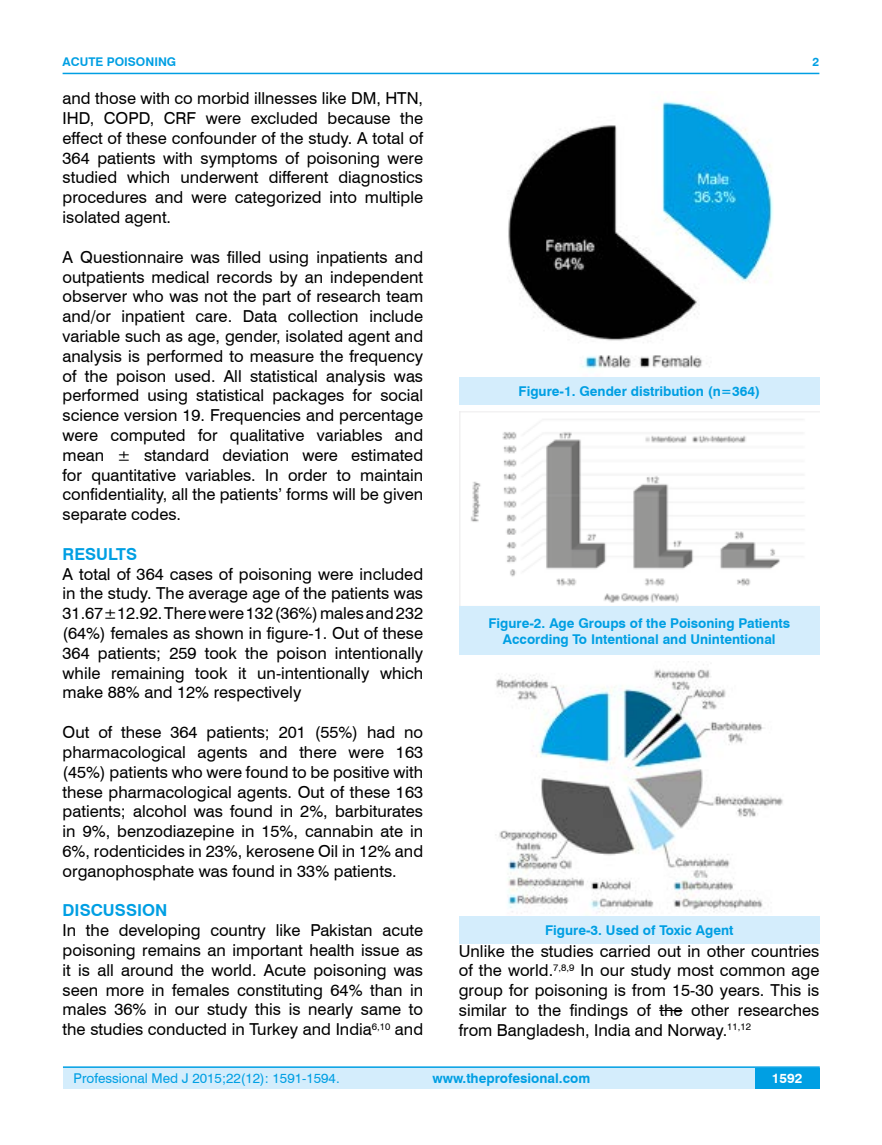
<style>
.page{position:relative;width:882px;height:1145px;background:#fff}
.page>*{position:absolute;margin:0;border:0;box-sizing:border-box;transform-origin:0 0}
.t1{font:16.5px/19.8px "Swiss 721 BT";color:#000;text-align:justify}
.t2{font:700 16.5px "Swiss 721 BT";color:#009fe3}
.t3{font:700 13.5px/16.2px "Swiss 721 BT";color:#009fe3;text-align:center}
.t4{font:13.5px "Swiss 721 BT";color:#009fe3}
.t5{font:700 13.5px "Swiss 721 BT";color:#fff}
.t6{font:700 12px "Swiss 721 BT";color:#009fe3}
</style>
<div class="page">
<div style="left:63px;top:1067px;width:756px;height:21px;background:#d4edfc"></div>
<hr style="left:63px;top:1066px;width:756px;height:2px;background:#009fe3">
<div style="left:754px;top:1068px;width:65px;height:20px;background:#009fe3"></div>
<hr style="left:63px;top:73px;width:756px;height:1px;background:#009fe3">
<svg style="left:659px;top:1010px;width:23px;height:1px"></svg>
<img style="left:508px;top:101px;width:265px;height:268px">
<div style="left:459px;top:377px;width:360px;height:27px;background:#d4edfc"></div>
<img style="left:495px;top:664px;width:288px;height:250px">
<div style="left:459px;top:916px;width:360px;height:27px;background:#d4edfc"></div>
<img style="left:459px;top:411px;width:360px;height:195px">
<div style="left:459px;top:606px;width:360px;height:49px;background:#d4edfc"></div>
<p class="t6" style="left:63px;top:53px;width:115px">ACUTE POISONING</p>
<p class="t1" style="left:63px;top:88px;width:362px">and those with co morbid illnesses like DM, HTN, IHD, COPD, CRF were excluded because the effect of these confounder of the study. A total of 364 patients with symptoms of poisoning were studied which underwent different diagnostics procedures and were categorized into multiple isolated agent.</p>
<p class="t1" style="left:63px;top:246px;width:362px">A Questionnaire was filled using inpatients and outpatients medical records by an independent observer who was not the part of research team and/or inpatient care. Data collection include variable such as age, gender, isolated agent and analysis is performed to measure the frequency of the poison used. All statistical analysis was performed using statistical packages for social science version 19. Frequencies and percentage were computed for qualitative variables and mean ± standard deviation were estimated for quantitative variables. In order to maintain confidentiality, all the patients’ forms will be given separate codes.</p>
<p class="t2" style="left:63px;top:542px;width:76px">RESULTS</p>
<p class="t1" style="left:63px;top:563px;width:362px">A total of 364 cases of poisoning were included in the study. The average age of the patients was 31.67±12.92. There were 132 (36%) males and 232 (64%) females as shown in figure-1. Out of these 364 patients; 259 took the poison intentionally while remaining took it un-intentionally which make 88% and 12% respectively</p>
<p class="t1" style="left:63px;top:721px;width:362px">Out of these 364 patients; 201 (55%) had no pharmacological agents and there were 163 (45%) patients who were found to be positive with these pharmacological agents. Out of these 163 patients; alcohol was found in 2%, barbiturates in 9%, benzodiazepine in 15%, cannabin ate in 6%, rodenticides in 23%, kerosene Oil in 12% and organophosphate was found in 33% patients.</p>
<p class="t2" style="left:63px;top:899px;width:106px">DISCUSSION</p>
<p class="t1" style="left:63px;top:919px;width:362px">In the developing country like Pakistan acute poisoning remains an important health issue as it is all around the world. Acute poisoning was seen more in females constituting 64% than in males 36% in our study this is nearly same to the studies conducted in Turkey and India<sup>6,10</sup> and</p>
<p class="t6" style="left:812px;top:53px;width:8px">2</p>
<p class="t3" style="left:518px;top:383px;width:243px">Figure-1. Gender distribution (n=364)</p>
<p class="t3" style="left:488px;top:614px;width:303px">Figure-2. Age Groups of the Poisoning Patients<br>According To Intentional and Unintentional</p>
<p class="t3" style="left:545px;top:921px;width:190px">Figure-3. Used of Toxic Agent</p>
<p class="t1" style="left:458px;top:940px;width:362px">Unlike the studies carried out in other countries of the world.<sup>7,8,9</sup> In our study most common age group for poisoning is from 15-30 years. This is similar to the findings of the other researches from Bangladesh, India and Norway.<sup>11,12</sup></p>
<p class="t4" style="left:74px;top:1069px;width:267px">Professional Med J 2015;22(12): 1591-1594.</p>
<p class="t3" style="left:432px;top:1069px;width:159px">www.theprofesional.com</p>
<p class="t5" style="left:771px;top:1069px;width:32px">1592</p>
</div>
